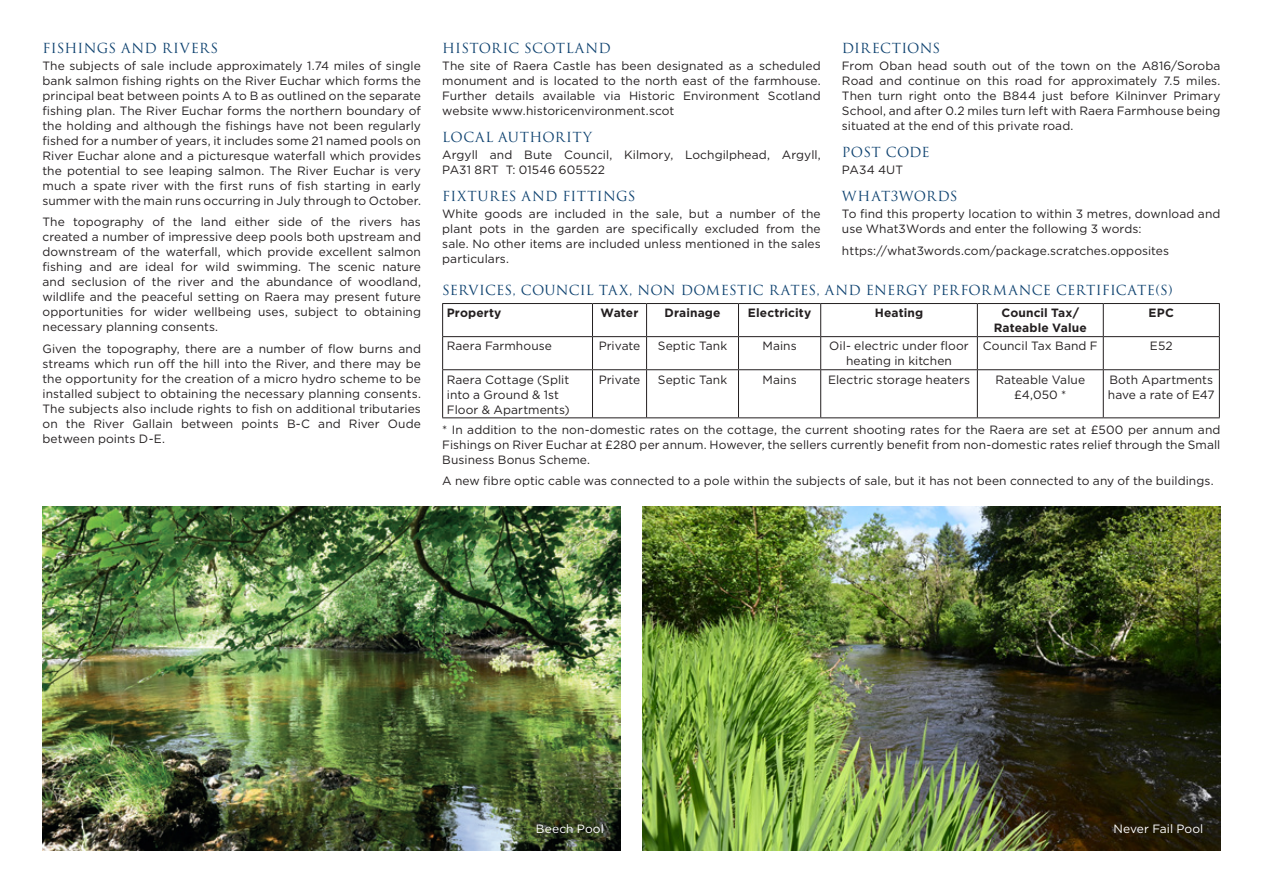
<style>
.page{position:relative;width:1263px;height:893px;background:#fff}
.page>*{position:absolute;margin:0;border:0;box-sizing:border-box;transform-origin:0 0}
._10_Headings{font:13.5px "Trajan Pro";letter-spacing:.02em;color:#0d416f}
._11_Body_Text{font:12px/15px "Gotham";letter-spacing:.005em;color:#231f20;text-align:justify}
._15_Table_Body{font:12px/15px "Gotham";letter-spacing:.005em;color:#231f20;text-align:center}
._14_Table_Headings{font:700 12px/15px "Gotham";letter-spacing:.01em;color:#231f20;text-align:center}
._11_Body_Text-2{font:12px "Gotham";letter-spacing:.005em;color:#fff}
</style>
<div class="page">
<hr style="left:442px;top:303px;width:150px;height:1px;background:#231f20">
<hr style="left:442px;top:304px;width:1px;height:32px;background:#231f20">
<hr style="left:592px;top:303px;width:55px;height:1px;background:#231f20">
<hr style="left:592px;top:304px;width:1px;height:32px;background:#231f20">
<hr style="left:647px;top:303px;width:91px;height:1px;background:#231f20">
<hr style="left:646px;top:304px;width:1px;height:32px;background:#231f20">
<hr style="left:738px;top:303px;width:83px;height:1px;background:#231f20">
<hr style="left:738px;top:304px;width:1px;height:32px;background:#231f20">
<hr style="left:821px;top:303px;width:156px;height:1px;background:#231f20">
<hr style="left:820px;top:304px;width:1px;height:32px;background:#231f20">
<hr style="left:977px;top:303px;width:126px;height:1px;background:#231f20">
<hr style="left:977px;top:304px;width:1px;height:32px;background:#231f20">
<hr style="left:1103px;top:303px;width:117px;height:1px;background:#231f20">
<hr style="left:1103px;top:304px;width:1px;height:32px;background:#231f20">
<hr style="left:1219px;top:304px;width:1px;height:32px;background:#231f20">
<hr style="left:442px;top:336px;width:150px;height:1px;background:#231f20">
<hr style="left:442px;top:337px;width:1px;height:32px;background:#231f20">
<hr style="left:592px;top:336px;width:55px;height:1px;background:#231f20">
<hr style="left:592px;top:337px;width:1px;height:32px;background:#231f20">
<hr style="left:647px;top:336px;width:91px;height:1px;background:#231f20">
<hr style="left:646px;top:337px;width:1px;height:32px;background:#231f20">
<hr style="left:738px;top:336px;width:83px;height:1px;background:#231f20">
<hr style="left:738px;top:337px;width:1px;height:32px;background:#231f20">
<hr style="left:821px;top:336px;width:156px;height:1px;background:#231f20">
<hr style="left:820px;top:337px;width:1px;height:32px;background:#231f20">
<hr style="left:977px;top:336px;width:126px;height:1px;background:#231f20">
<hr style="left:977px;top:337px;width:1px;height:32px;background:#231f20">
<hr style="left:1103px;top:336px;width:117px;height:1px;background:#231f20">
<hr style="left:1103px;top:337px;width:1px;height:32px;background:#231f20">
<hr style="left:1219px;top:337px;width:1px;height:32px;background:#231f20">
<hr style="left:442px;top:369px;width:150px;height:1px;background:#231f20">
<hr style="left:442px;top:370px;width:1px;height:47px;background:#231f20">
<hr style="left:592px;top:369px;width:55px;height:1px;background:#231f20">
<hr style="left:592px;top:370px;width:1px;height:47px;background:#231f20">
<hr style="left:647px;top:369px;width:91px;height:1px;background:#231f20">
<hr style="left:646px;top:370px;width:1px;height:47px;background:#231f20">
<hr style="left:738px;top:369px;width:83px;height:1px;background:#231f20">
<hr style="left:738px;top:370px;width:1px;height:47px;background:#231f20">
<hr style="left:821px;top:369px;width:156px;height:1px;background:#231f20">
<hr style="left:820px;top:370px;width:1px;height:47px;background:#231f20">
<hr style="left:977px;top:369px;width:126px;height:1px;background:#231f20">
<hr style="left:977px;top:370px;width:1px;height:47px;background:#231f20">
<hr style="left:1103px;top:369px;width:117px;height:1px;background:#231f20">
<hr style="left:1103px;top:370px;width:1px;height:47px;background:#231f20">
<hr style="left:1219px;top:370px;width:1px;height:47px;background:#231f20">
<hr style="left:442px;top:417px;width:150px;height:1px;background:#231f20">
<hr style="left:592px;top:417px;width:55px;height:1px;background:#231f20">
<hr style="left:647px;top:417px;width:91px;height:1px;background:#231f20">
<hr style="left:738px;top:417px;width:83px;height:1px;background:#231f20">
<hr style="left:821px;top:417px;width:156px;height:1px;background:#231f20">
<hr style="left:977px;top:417px;width:126px;height:1px;background:#231f20">
<hr style="left:1103px;top:417px;width:117px;height:1px;background:#231f20">
<img style="left:43px;top:506px;width:578px;height:344px">
<img style="left:642px;top:506px;width:578px;height:344px">
<p class="_10_Headings" style="left:43px;top:39px;width:177px">FISHINGS AND RIVERS</p>
<p class="_11_Body_Text" style="left:43px;top:58px;width:380px">The subjects of sale include approximately 1.74 miles of single bank salmon fishing rights on the River Euchar which forms the principal beat between points A to B as outlined on the separate fishing plan. The River Euchar forms the northern boundary of the holding and although the fishings have not been regularly fished for a number of years, it includes some 21 named pools on River Euchar alone and a picturesque waterfall which provides the potential to see leaping salmon. The River Euchar is very much a spate river with the first runs of fish starting in early summer with the main runs occurring in July through to October.</p>
<p class="_11_Body_Text" style="left:43px;top:214px;width:380px">The topography of the land either side of the rivers has created a number of impressive deep pools both upstream and downstream of the waterfall, which provide excellent salmon fishing and are ideal for wild swimming. The scenic nature and seclusion of the river and the abundance of woodland, wildlife and the peaceful setting on Raera may present future opportunities for wider wellbeing uses, subject to obtaining necessary planning consents.</p>
<p class="_11_Body_Text" style="left:43px;top:341px;width:380px">Given the topography, there are a number of flow burns and streams which run off the hill into the River, and there may be the opportunity for the creation of a micro hydro scheme to be installed subject to obtaining the necessary planning consents.<br>The subjects also include rights to fish on additional tributaries on the River Gallain between points B-C and River Oude between points D-E.</p>
<p class="_10_Headings" style="left:442px;top:39px;width:170px">HISTORIC SCOTLAND</p>
<p class="_11_Body_Text" style="left:442px;top:58px;width:380px">The site of Raera Castle has been designated as a scheduled monument and is located to the north east of the farmhouse.<br>Further details available via Historic Environment Scotland website www.historicenvironment.scot</p>
<p class="_10_Headings" style="left:442px;top:128px;width:151px">LOCAL AUTHORITY</p>
<p class="_11_Body_Text" style="left:442px;top:147px;width:380px">Argyll and Bute Council, Kilmory, Lochgilphead, Argyll,<br>PA31 8RT T: 01546 605522</p>
<p class="_10_Headings" style="left:442px;top:188px;width:195px">FIXTURES AND FITTINGS</p>
<p class="_11_Body_Text" style="left:442px;top:206px;width:380px">White goods are included in the sale, but a number of the plant pots in the garden are specifically excluded from the sale. No other items are included unless mentioned in the sales particulars.</p>
<p class="_10_Headings" style="left:842px;top:39px;width:100px">DIRECTIONS</p>
<p class="_11_Body_Text" style="left:842px;top:58px;width:380px">From Oban head south out of the town on the A816/Soroba Road and continue on this road for approximately 7.5 miles.<br>Then turn right onto the B844 just before Kilninver Primary School, and after 0.2 miles turn left with Raera Farmhouse being situated at the end of this private road.</p>
<p class="_10_Headings" style="left:842px;top:143px;width:89px">POST CODE</p>
<p class="_11_Body_Text" style="left:842px;top:162px;width:63px">PA34 4UT</p>
<p class="_10_Headings" style="left:842px;top:188px;width:117px">WHAT3WORDS</p>
<p class="_11_Body_Text" style="left:842px;top:206px;width:380px">To find this property location to within 3 metres, download and use What3Words and enter the following 3 words:</p>
<p class="_11_Body_Text" style="left:842px;top:243px;width:328px">https://what3words.com/package.scratches.opposites</p>
<p class="_10_Headings" style="left:442px;top:282px;width:732px">SERVICES, COUNCIL TAX, NON DOMESTIC RATES, AND ENERGY PERFORMANCE CERTIFICATE(S)</p>
<p class="_14_Table_Headings" style="left:447px;top:306px;width:56px">Property</p>
<p class="_14_Table_Headings" style="left:601px;top:306px;width:39px">Water</p>
<p class="_14_Table_Headings" style="left:664px;top:306px;width:57px">Drainage</p>
<p class="_14_Table_Headings" style="left:748px;top:306px;width:65px">Electricity</p>
<p class="_14_Table_Headings" style="left:875px;top:306px;width:50px">Heating</p>
<p class="_14_Table_Headings" style="left:994px;top:306px;width:94px">Council Tax/<br>Rateable Value</p>
<p class="_14_Table_Headings" style="left:1149px;top:306px;width:27px">EPC</p>
<p class="_15_Table_Body" style="left:447px;top:338px;width:107px">Raera Farmhouse</p>
<p class="_15_Table_Body" style="left:599px;top:338px;width:43px">Private</p>
<p class="_15_Table_Body" style="left:658px;top:338px;width:71px">Septic Tank</p>
<p class="_15_Table_Body" style="left:762px;top:338px;width:36px">Mains</p>
<p class="_15_Table_Body" style="left:829px;top:338px;width:141px">Oil- electric under floor heating in kitchen</p>
<p class="_15_Table_Body" style="left:983px;top:338px;width:116px">Council Tax Band F</p>
<p class="_15_Table_Body" style="left:1150px;top:338px;width:24px">E52</p>
<p class="_15_Table_Body" style="left:447px;top:372px;width:124px;text-align:left">Raera Cottage (Split into a Ground &amp; 1st<br>Floor &amp; Apartments)</p>
<p class="_15_Table_Body" style="left:599px;top:372px;width:43px">Private</p>
<p class="_15_Table_Body" style="left:658px;top:372px;width:71px">Septic Tank</p>
<p class="_15_Table_Body" style="left:762px;top:372px;width:36px">Mains</p>
<p class="_15_Table_Body" style="left:828px;top:372px;width:143px">Electric storage heaters</p>
<p class="_15_Table_Body" style="left:995px;top:372px;width:91px">Rateable Value £4,050 *</p>
<p class="_15_Table_Body" style="left:1108px;top:372px;width:108px;text-align:left">Both Apartments have a rate of E47</p>
<p class="_11_Body_Text" style="left:442px;top:422px;width:780px">* In addition to the non-domestic rates on the cottage, the current shooting rates for the Raera are set at £500 per annum and Fishings on River Euchar at £280 per annum. However, the sellers currently benefit from non-domestic rates relief through the Small Business Bonus Scheme.</p>
<p class="_11_Body_Text" style="left:442px;top:473px;width:773px">A new fibre optic cable was connected to a pole within the subjects of sale, but it has not been connected to any of the buildings.</p>
<p class="_11_Body_Text-2" style="left:536px;top:821px;width:69px">Beech Pool</p>
<p class="_11_Body_Text-2" style="left:1113px;top:821px;width:91px">Never Fail Pool</p>
</div>
